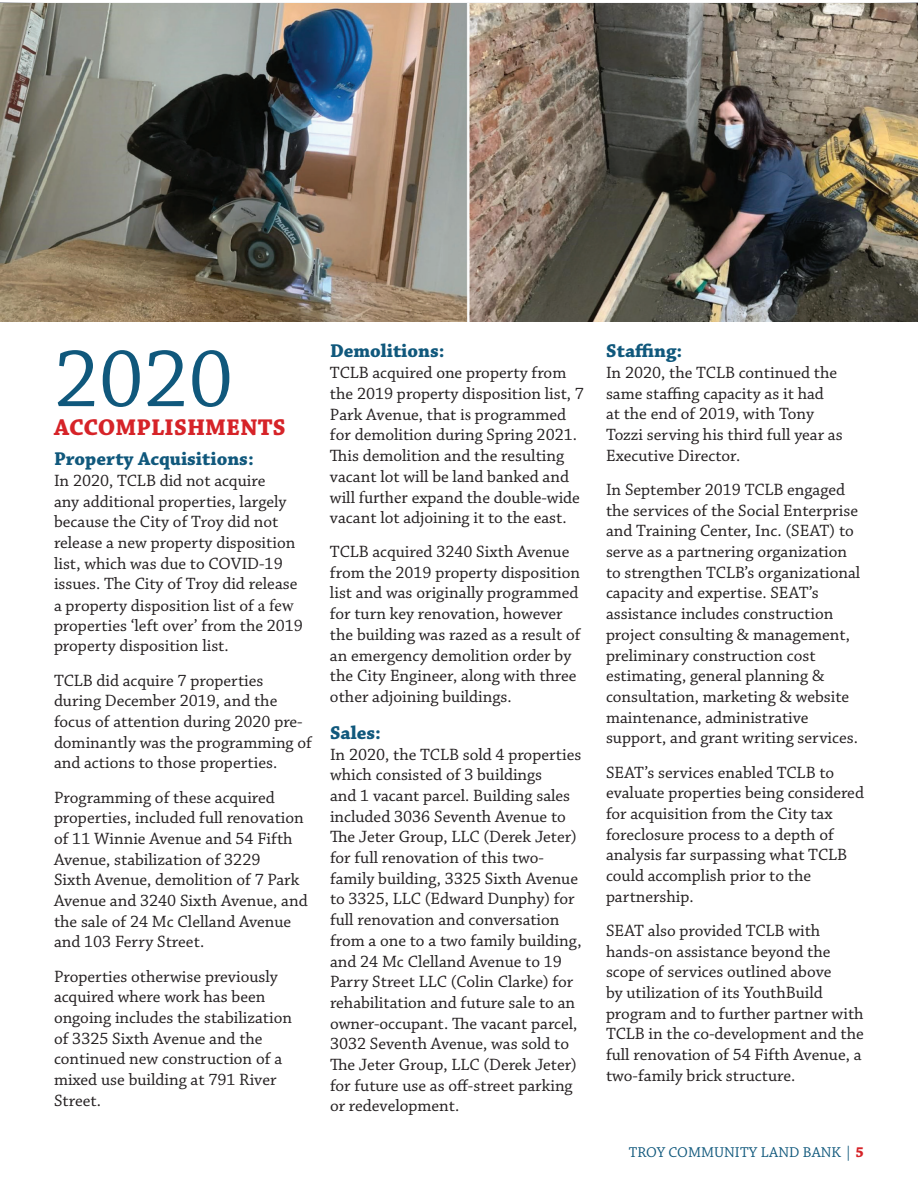
<style>
.page{position:relative;width:918px;height:1188px;background:#fff}
.page>*{position:absolute;margin:0;border:0;box-sizing:border-box;transform-origin:0 0}
.content{font:85.5px "Chaparral Pro";color:#10587c}
.content-2{font:700 24px "Chaparral Pro";color:#d62328}
.content_11_5{font:700 19.5px "Chaparral Pro";color:#10587c}
.content-3{font:700 19.5px "Chaparral Pro";color:#10587c}
.content_11_5-2{font:17.25px/20.7px "Chaparral Pro";color:#231f20}
.t1{font:15px "Chaparral Pro";color:#10587c}
.s1{font-family:"Minion Pro"}
.s2{font-weight:700;color:#d62328}
</style>
<div class="page">
<img style="left:0;top:3px;width:918px;height:319px">
<p class="content" style="left:54px;top:332px;width:181px">2020</p>
<p class="content-2" style="left:54px;top:413px;width:233px">ACCOMPLISHMENTS</p>
<p class="content_11_5" style="left:54px;top:447px;width:201px">Property Acquisitions:</p>
<p class="content_11_5-2" style="left:54px;top:471px;width:251px">In 2020, TCLB did not acquire<br>any additional properties, largely because the City of Troy did not release a new property disposition list, which was due to COVID-19 issues. The City of Troy did release a property disposition list of <span class="s1">a few </span>properties ‘left over’ from the 2019 property disposition list.</p>
<p class="content_11_5-2" style="left:54px;top:670px;width:259px">TCLB did acquire 7 properties during December 2019, and the focus of attention during 2020 pre&shy;dominantly was the programming of and actions to those properties.</p>
<p class="content_11_5-2" style="left:54px;top:787px;width:255px">Programming of these acquired properties, included full renovation of 11 Winnie Avenue and 54 Fifth<br>Avenue, stabilization of 3229<br>Sixth Avenue, demolition of 7 Park<br>Avenue and 3240 Sixth Avenue, and the sale of 24 Mc Clelland Avenue and 103 Ferry Street.</p>
<p class="content_11_5-2" style="left:54px;top:967px;width:240px">Properties otherwise previously acquired where work has been ongoing includes the stabilization of 3325 Sixth Avenue and the continued new construction of a mixed use building at 791 River<br>Street.</p>
<p class="content_11_5" style="left:330px;top:340px;width:116px">Demolitions:</p>
<p class="content_11_5-2" style="left:330px;top:363px;width:256px">TCLB acquired one property from the 2019 property disposition list, 7<br>Park Avenue, that <span class="s1">is</span> programmed for demolition during Spring 2021.<br>This demolition and the resulting vacant lot will be land banked and will <span class="s1">further</span> expand the double-wide vacant lot adjoining it to the east.</p>
<p class="content_11_5-2" style="left:330px;top:542px;width:252px">TCLB acquired 3240 Sixth Avenue from the 2019 property disposition list and was originally programmed for turn key renovation, however the building was razed as a result of an emergency demolition order by the City Engineer, along with three other adjoining buildings.</p>
<p class="content_11_5" style="left:330px;top:721px;width:53px">Sales:</p>
<p class="content_11_5-2" style="left:330px;top:744px;width:253px">In 2020, the TCLB sold 4 properties which consisted of 3 buildings<br>and 1 vacant parcel. Building sales included 3036 Seventh Avenue to<br>The Jeter Group, LLC (Derek Jeter) for full renovation of this two&shy;family building, 3325 Sixth Avenue to 3325, LLC (Edward Dunphy) for full renovation and conversation from a one to a two family building, and 24 Mc Clelland Avenue to 19<br>Parry Street LLC (Colin Clarke) for rehabilitation and future sale to an owner-occupant. The vacant parcel,<br>3032 Seventh Avenue, was sold to<br>The Jeter Group, LLC (Derek Jeter) for future use as off-street parking or redevelopment.</p>
<p class="content-3" style="left:606px;top:340px;width:78px">Staffing:</p>
<p class="content_11_5-2" style="left:606px;top:363px;width:238px">In 2020, the TCLB continued the same staffing capacity as it had<br>at the end of 2019, with Tony<br>Tozzi serving his third full year as<br>Executive Director.</p>
<p class="content_11_5-2" style="left:606px;top:480px;width:256px">In September 2019 TCLB engaged the services of the Social Enterprise and Training Center, Inc. (SEAT) to serve as a partnering organization to strengthen TCLB’s organizational capacity and expertise. SEAT’s assistance includes construction project consulting &amp; management, preliminary construction cost estimating, general planning &amp; consultation, marketing &amp; website maintenance, administrative support, and grant writing services.</p>
<p class="content_11_5-2" style="left:606px;top:762px;width:260px">SEAT’s services enabled TCLB to evaluate properties being considered for acquisition from the City tax foreclosure process to a depth of analysis far surpassing what TCLB could accomplish prior to the partnership.</p>
<p class="content_11_5-2" style="left:606px;top:921px;width:259px">SEAT also provided TCLB with hands-on assistance beyond the scope of services outlined above<br>by utilization of its YouthBuild program and to further partner with<br>TCLB in the co-development and the full renovation of 54 Fifth Avenue, a two-family brick structure.</p>
<p class="t1" style="left:629px;top:1144px;width:237px">TROY COMMUNITY LAND BANK | <span class="s2">5</span></p>
</div>
